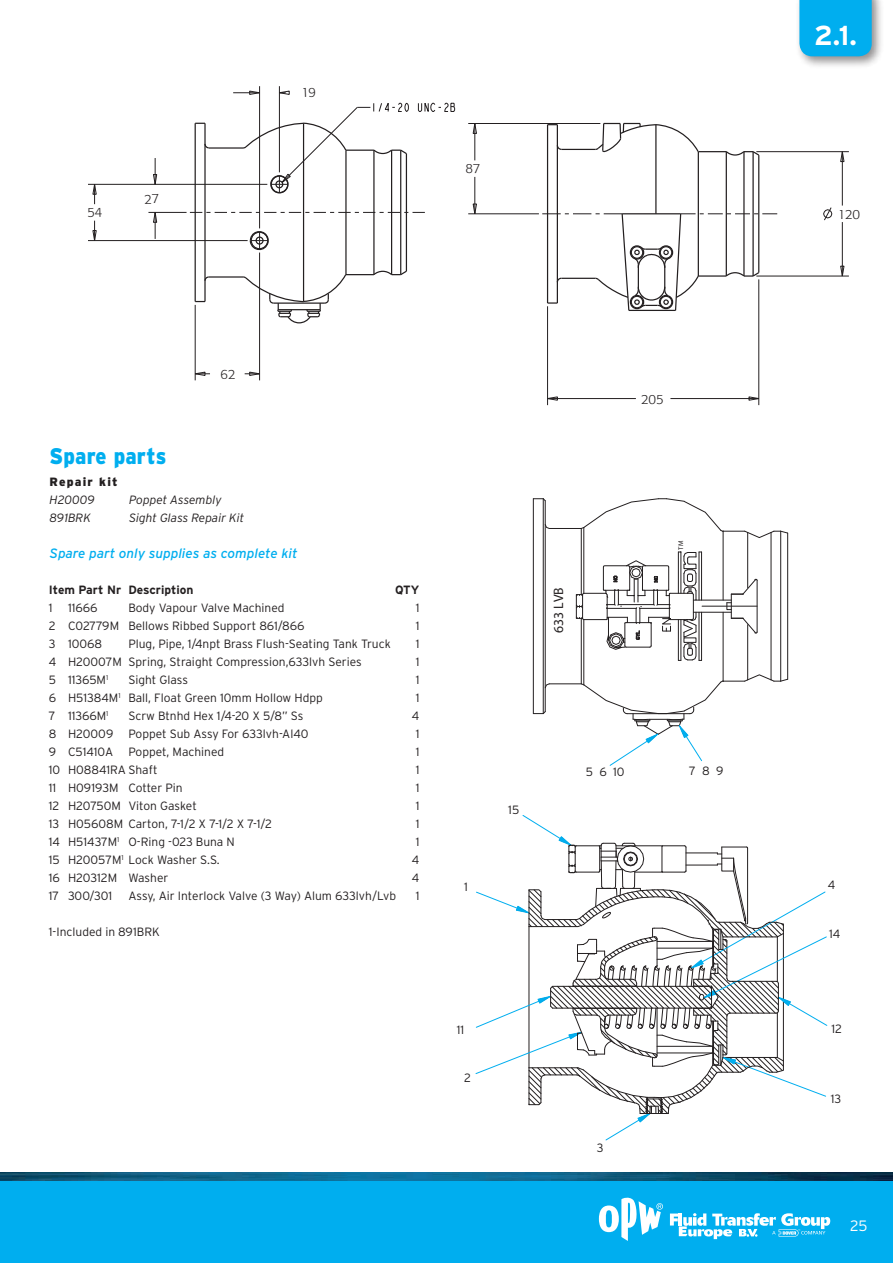
<style>
.page{position:relative;width:893px;height:1263px;background:#fff}
.page>*{position:absolute;margin:0;border:0;box-sizing:border-box;transform-origin:0 0}
.t1{font:700 27.45px "Interstate";color:#fff}
.t2{font:900 22.5px "Interstate";letter-spacing:.005em;color:#00aeef;scale:.9 1}
.t3{font:300 15px "Interstate";color:#fff}
.t4{font:13.65px "Swiss 721 BT Bold Outline";color:#231f20}
.t5{font:italic 13.5px "Interstate";color:#00aeef}
.t6{font:300 13.05px "Formata";letter-spacing:-.02em;color:#231f20}
.t7{font:300 12.9px "Formata";color:#231f20}
.t8{font:300 12px "Interstate";color:#231f20}
.t9{font:italic 300 12px "Interstate";color:#231f20}
.t10{font:700 12px "Interstate";color:#231f20}
.t11{font:900 12px "Interstate";letter-spacing:.1em;color:#231f20}
.t12{font:6.9px "Swiss 721 BT Bold Outline";color:#231f20}
</style>
<div class="page">
<div style="left:0;top:1172px;width:893px;height:91px;background:#00aeef"></div>
<img style="left:17px;top:1172px;width:876px;height:9px">
<img style="left:0;top:1172px;width:17px;height:9px">
<div style="left:795px;top:0;width:89px;height:69px;background:#231f20;opacity:.5"></div>
<div style="left:799px;top:0;width:73px;height:56px;background:#00aeef"></div>
<svg style="left:88px;top:86px;width:288px;height:295px"></svg>
<hr style="left:195px;top:123px;width:1px;height:179px;background:#231f20">
<hr style="left:204px;top:123px;width:2px;height:179px;background:#231f20">
<hr style="left:209px;top:276px;width:34px;height:2px;background:#231f20">
<svg style="left:249px;top:229px;width:21px;height:23px"></svg>
<hr style="left:303px;top:123px;width:1px;height:179px;background:#231f20">
<hr style="left:345px;top:150px;width:2px;height:125px;background:#231f20">
<hr style="left:373px;top:150px;width:2px;height:125px;background:#231f20">
<hr style="left:209px;top:147px;width:34px;height:2px;background:#231f20">
<div style="left:251px;top:232px;width:17px;height:17px;border:1px solid #231f20;border-radius:50%"></div>
<svg style="left:204px;top:276px;width:6px;height:6px"></svg>
<div style="left:256px;top:237px;width:8px;height:8px;border:1px solid #231f20;border-radius:50%"></div>
<svg style="left:204px;top:143px;width:6px;height:6px"></svg>
<svg style="left:242px;top:269px;width:134px;height:55px"></svg>
<svg style="left:376px;top:102px;width:473px;height:304px"></svg>
<hr style="left:547px;top:125px;width:1px;height:178px;background:#231f20">
<hr style="left:557px;top:125px;width:1px;height:178px;background:#231f20">
<hr style="left:655px;top:125px;width:1px;height:89px;background:#231f20">
<hr style="left:698px;top:152px;width:1px;height:124px;background:#231f20">
<hr style="left:726px;top:152px;width:1px;height:124px;background:#231f20">
<hr style="left:561px;top:149px;width:34px;height:1px;background:#231f20">
<hr style="left:743px;top:152px;width:2px;height:124px;background:#231f20">
<hr style="left:752px;top:152px;width:2px;height:124px;background:#231f20">
<hr style="left:758px;top:155px;width:1px;height:118px;background:#231f20">
<svg style="left:556px;top:144px;width:6px;height:7px"></svg>
<svg style="left:542px;top:212px;width:235px;height:100px"></svg>
<svg style="left:594px;top:122px;width:166px;height:35px"></svg>
<svg style="left:532px;top:498px;width:257px;height:217px"></svg>
<hr style="left:723px;top:531px;width:1px;height:69px;background:#231f20">
<hr style="left:701px;top:552px;width:1px;height:48px;background:#231f20">
<hr style="left:701px;top:612px;width:1px;height:48px;background:#231f20">
<hr style="left:747px;top:532px;width:1px;height:56px;background:#231f20">
<hr style="left:771px;top:532px;width:1px;height:148px;background:#231f20">
<hr style="left:583px;top:527px;width:1px;height:66px;background:#231f20">
<hr style="left:581px;top:528px;width:1px;height:67px;background:#231f20">
<hr style="left:583px;top:620px;width:1px;height:65px;background:#231f20">
<hr style="left:581px;top:618px;width:1px;height:66px;background:#231f20">
<hr style="left:723px;top:612px;width:1px;height:69px;background:#231f20">
<hr style="left:543px;top:499px;width:1px;height:215px;background:#231f20">
<hr style="left:545px;top:501px;width:1px;height:211px;background:#231f20">
<hr style="left:780px;top:531px;width:1px;height:150px;background:#231f20">
<hr style="left:787px;top:533px;width:1px;height:146px;background:#231f20">
<svg style="left:534px;top:711px;width:12px;height:3px"></svg>
<svg style="left:544px;top:683px;width:6px;height:6px"></svg>
<hr style="left:549px;top:683px;width:32px;height:1px;background:#231f20">
<svg style="left:533px;top:498px;width:255px;height:40px"></svg>
<hr style="left:747px;top:625px;width:1px;height:55px;background:#231f20">
<hr style="left:533px;top:499px;width:1px;height:215px;background:#231f20">
<hr style="left:693px;top:600px;width:38px;height:1px;background:#231f20">
<hr style="left:693px;top:612px;width:38px;height:1px;background:#231f20">
<svg style="left:726px;top:578px;width:32px;height:56px"></svg>
<hr style="left:702px;top:606px;width:55px;height:1px;background:#231f20">
<svg style="left:575px;top:552px;width:126px;height:109px"></svg>
<svg style="left:580px;top:674px;width:208px;height:92px"></svg>
<svg style="left:442px;top:1172px;width:400px;height:69px"></svg>
<svg style="left:475px;top:815px;width:353px;height:326px"></svg>
<svg style="left:221px;top:370px;width:14px;height:10px"></svg>
<svg style="left:233px;top:88px;width:176px;height:107px"></svg>
<svg style="left:145px;top:194px;width:14px;height:10px"></svg>
<svg style="left:88px;top:183px;width:14px;height:58px"></svg>
<p class="t7" style="left:75px;top:202px;width:16px">87</p>
<p class="t6" style="left:466px;top:161px;width:16px">87</p>
<h2 class="t2" style="left:50px;top:443px;width:131px">Spare parts</h2>
<p class="t11" style="left:50px;top:475px;width:69px">Repair kit</p>
<p class="t9" style="left:50px;top:493px;width:47px">H20009</p>
<p class="t9" style="left:129px;top:493px;width:94px">Poppet Assembly</p>
<p class="t9" style="left:50px;top:511px;width:43px">891BRK</p>
<p class="t9" style="left:129px;top:511px;width:117px">Sight Glass Repair Kit</p>
<p class="t5" style="left:50px;top:546px;width:249px">Spare part only supplies as complete kit</p>
<p class="t10" style="left:49px;top:583px;width:146px">Item Part Nr Description</p>
<p class="t10" style="left:395px;top:583px;width:26px">QTY</p>
<p class="t8" style="left:49px;top:601px;width:5px">1</p>
<p class="t8" style="left:68px;top:601px;width:31px">11666</p>
<p class="t8" style="left:128px;top:601px;width:158px">Body Vapour Valve Machined</p>
<p class="t8" style="left:416px;top:601px;width:5px">1</p>
<p class="t8" style="left:49px;top:619px;width:257px">2 C02779M Bellows Ribbed Support 861/866</p>
<p class="t8" style="left:416px;top:619px;width:5px">1</p>
<p class="t8" style="left:49px;top:637px;width:55px">3 10068</p>
<p class="t8" style="left:128px;top:637px;width:264px">Plug, Pipe, 1/4npt Brass Flush-Seating Tank Truck</p>
<p class="t8" style="left:416px;top:637px;width:5px">1</p>
<p class="t8" style="left:49px;top:655px;width:314px">4 H20007M Spring, Straight Compression,633lvh Series</p>
<p class="t8" style="left:416px;top:655px;width:5px">1</p>
<p class="t8" style="left:49px;top:673px;width:61px">5 11365M<sup>1</sup></p>
<p class="t8" style="left:128px;top:673px;width:61px">Sight Glass</p>
<p class="t8" style="left:416px;top:673px;width:5px">1</p>
<p class="t8" style="left:49px;top:691px;width:275px">6 H51384M<sup>1</sup> Ball, Float Green 10mm Hollow Hdpp</p>
<p class="t8" style="left:416px;top:691px;width:5px">1</p>
<p class="t8" style="left:49px;top:709px;width:61px">7 11366M<sup>1</sup></p>
<p class="t8" style="left:128px;top:709px;width:176px">Scrw Btnhd Hex 1/4-20 X 5/8” Ss</p>
<p class="t8" style="left:412px;top:709px;width:9px">4</p>
<p class="t8" style="left:49px;top:727px;width:66px">8 H20009</p>
<p class="t8" style="left:128px;top:727px;width:182px">Poppet Sub Assy For 633lvh-Al40</p>
<p class="t8" style="left:416px;top:727px;width:5px">1</p>
<p class="t8" style="left:49px;top:745px;width:66px">9 C51410A</p>
<p class="t8" style="left:128px;top:745px;width:97px">Poppet, Machined</p>
<p class="t8" style="left:416px;top:745px;width:5px">1</p>
<p class="t8" style="left:49px;top:763px;width:110px">10 H08841RA Shaft</p>
<p class="t8" style="left:416px;top:763px;width:5px">1</p>
<p class="t8" style="left:49px;top:781px;width:135px">11 H09193M Cotter Pin</p>
<p class="t8" style="left:416px;top:781px;width:5px">1</p>
<p class="t8" style="left:49px;top:799px;width:149px">12 H20750M Viton Gasket</p>
<p class="t8" style="left:416px;top:799px;width:5px">1</p>
<p class="t8" style="left:49px;top:817px;width:225px">13 H05608M Carton, 7-1/2 X 7-1/2 X 7-1/2</p>
<p class="t8" style="left:416px;top:817px;width:5px">1</p>
<p class="t8" style="left:49px;top:835px;width:187px">14 H51437M<sup>1</sup> O-Ring -023 Buna N</p>
<p class="t8" style="left:416px;top:835px;width:5px">1</p>
<p class="t8" style="left:49px;top:853px;width:172px">15 H20057M<sup>1</sup> Lock Washer S.S.</p>
<p class="t8" style="left:412px;top:853px;width:9px">4</p>
<p class="t8" style="left:49px;top:871px;width:121px">16 H20312M Washer</p>
<p class="t8" style="left:412px;top:871px;width:9px">4</p>
<p class="t8" style="left:49px;top:889px;width:65px">17 300/301</p>
<p class="t8" style="left:128px;top:889px;width:269px">Assy, Air Interlock Valve (3 Way) Alum 633lvh/Lvb</p>
<p class="t8" style="left:416px;top:889px;width:5px">1</p>
<p class="t8" style="left:49px;top:925px;width:113px">1-Included in 891BRK</p>
<p class="t6" style="left:113px;top:483px;width:16px">87</p>
<p class="t6" style="left:289px;top:714px;width:24px">205</p>
<p class="t8" style="left:464px;top:880px;width:5px">1</p>
<p class="t8" style="left:457px;top:1023px;width:9px">11</p>
<p class="t8" style="left:464px;top:1070px;width:8px">2</p>
<p class="t6" style="left:641px;top:392px;width:24px">205</p>
<p class="t4" style="left:550px;top:633px;width:47px;rotate:-90deg">633 LVB</p>
<p class="t12" style="left:677px;top:550px;width:10px;rotate:-90deg">TM</p>
<p class="t8" style="left:508px;top:803px;width:13px">15</p>
<p class="t8" style="left:586px;top:764px;width:40px">5 6 10</p>
<p class="t8" style="left:689px;top:764px;width:36px">7 8 9</p>
<p class="t8" style="left:597px;top:1141px;width:8px">3</p>
<h1 class="t1" style="left:814px;top:20px;width:44px">2.1.</h1>
<p class="t6" style="left:838px;top:207px;width:24px">120</p>
<p class="t8" style="left:828px;top:878px;width:9px">4</p>
<p class="t8" style="left:829px;top:927px;width:13px">14</p>
<p class="t8" style="left:831px;top:1022px;width:12px">12</p>
<p class="t8" style="left:831px;top:1092px;width:12px">13</p>
<p class="t3" style="left:850px;top:1217px;width:19px">25</p>
</div>
